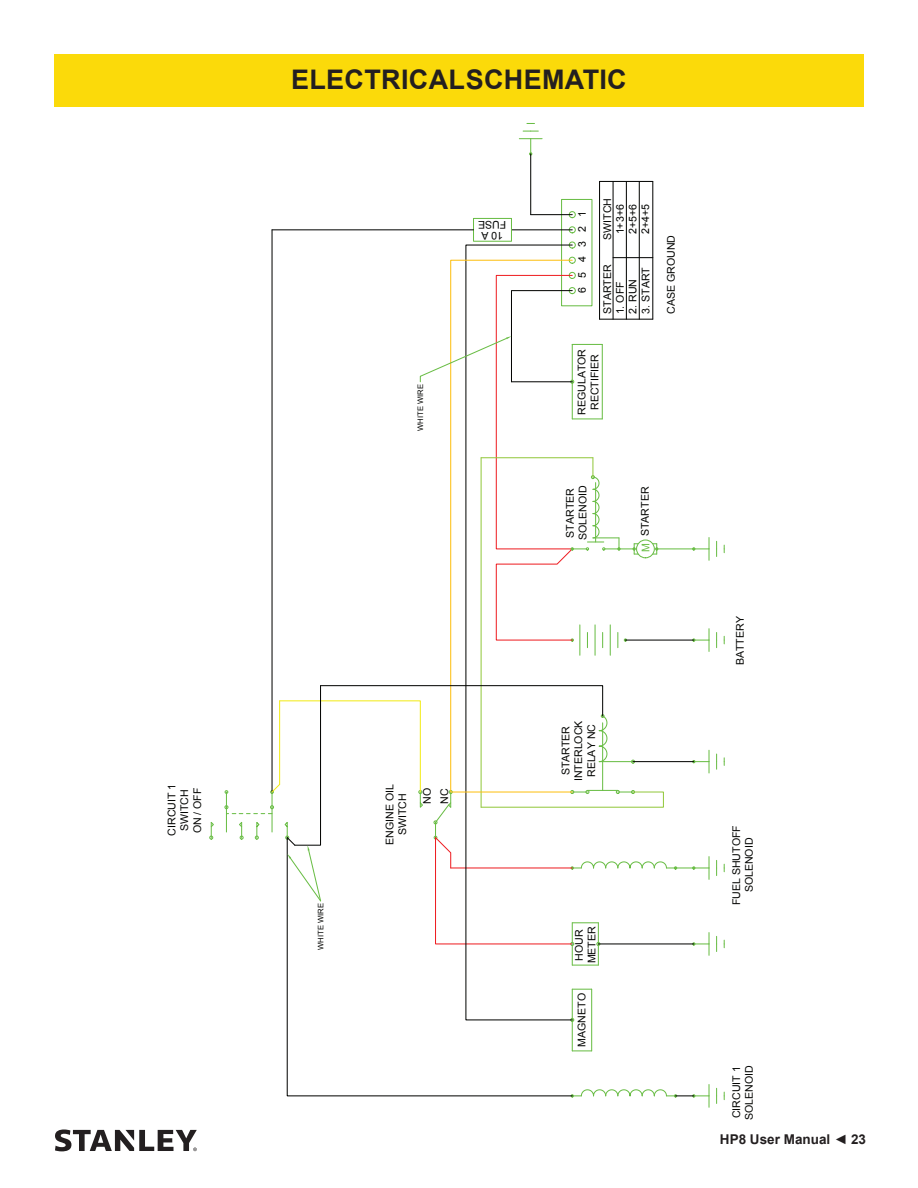
<style>
.page{position:relative;width:918px;height:1188px;background:#fff}
.page>*{position:absolute;margin:0;border:0;box-sizing:border-box;transform-origin:0 0}
.t1{font:700 27px "Arial";letter-spacing:.01em;color:#231f20}
.t2{font:700 13.5px "Arial";color:#231f20}
.t3{font:10.65px/12.8px "Arial";color:#040503;text-align:center}
.t4{font:10.65px "Arial";color:#69bd45}
.t5{font:7.65px "Arial";color:#040503}
</style>
<div class="page">
<div style="left:54px;top:54px;width:810px;height:52px;background:#fbda0a"></div>
<svg style="left:55px;top:1129px;width:142px;height:22px"></svg>
<hr style="left:652px;top:181px;width:1px;height:138px;background:#040503">
<hr style="left:639px;top:181px;width:1px;height:138px;background:#040503">
<hr style="left:626px;top:181px;width:1px;height:138px;background:#040503">
<hr style="left:613px;top:181px;width:1px;height:138px;background:#040503">
<hr style="left:599px;top:181px;width:1px;height:138px;background:#040503">
<hr style="left:600px;top:319px;width:53px;height:1px;background:#040503">
<hr style="left:613px;top:257px;width:40px;height:1px;background:#040503">
<hr style="left:600px;top:181px;width:53px;height:1px;background:#040503">
<svg style="left:716px;top:541px;width:1px;height:16px"></svg>
<svg style="left:692px;top:538px;width:18px;height:22px"></svg>
<div style="left:636px;top:540px;width:19px;height:18px;border:1px solid #69bd45;border-radius:50%"></div>
<svg style="left:653px;top:543px;width:5px;height:12px"></svg>
<svg style="left:716px;top:860px;width:1px;height:16px"></svg>
<hr style="left:598px;top:923px;width:1px;height:42px;background:#69bd45">
<svg style="left:716px;top:936px;width:1px;height:16px"></svg>
<svg style="left:573px;top:965px;width:25px;height:1px"></svg>
<hr style="left:657px;top:548px;width:37px;height:1px;background:#69bd45">
<hr style="left:610px;top:625px;width:1px;height:30px;background:#69bd45">
<hr style="left:595px;top:625px;width:1px;height:30px;background:#69bd45">
<hr style="left:579px;top:625px;width:1px;height:30px;background:#69bd45">
<svg style="left:716px;top:632px;width:1px;height:16px"></svg>
<svg style="left:692px;top:629px;width:18px;height:22px"></svg>
<hr style="left:591px;top:989px;width:1px;height:62px;background:#69bd45">
<svg style="left:573px;top:1050px;width:19px;height:1px"></svg>
<svg style="left:573px;top:989px;width:18px;height:1px"></svg>
<svg style="left:716px;top:1088px;width:1px;height:15px"></svg>
<svg style="left:571px;top:1084px;width:139px;height:23px"></svg>
<svg style="left:209px;top:822px;width:5px;height:18px"></svg>
<hr style="left:625px;top:640px;width:69px;height:1px;background:#040503">
<hr style="left:481px;top:458px;width:1px;height:349px;background:#93c83d">
<svg style="left:716px;top:754px;width:1px;height:15px"></svg>
<svg style="left:286px;top:955px;width:287px;height:142px"></svg>
<hr style="left:272px;top:229px;width:202px;height:1px;background:#040503">
<svg style="left:419px;top:198px;width:219px;height:450px"></svg>
<hr style="left:272px;top:230px;width:1px;height:562px;background:#040503">
<svg style="left:523px;top:131px;width:15px;height:1px"></svg>
<svg style="left:519px;top:138px;width:23px;height:18px"></svg>
<hr style="left:530px;top:154px;width:1px;height:61px;background:#040503">
<hr style="left:531px;top:214px;width:41px;height:1px;background:#040503">
<svg style="left:224px;top:685px;width:486px;height:270px"></svg>
<p class="t3" style="left:165px;top:836px;width:53px;text-align:left;rotate:-90deg">CIRCUIT 1<br>SWITCH<br>ON / OFF</p>
<h1 class="t1" style="left:291px;top:61px;width:337px">ELECTRICAL SCHEMATIC</h1>
<p class="t3" style="left:506px;top:241px;width:30px;line-height:11.1px;rotate:-180deg">10 A<br>FUSE</p>
<p class="t5" style="left:416px;top:431px;width:48px;rotate:-90deg">WHITE WIRE</p>
<p class="t3" style="left:576px;top:217px;width:7px;rotate:-90deg">1</p>
<p class="t3" style="left:576px;top:262px;width:37px;rotate:-90deg">432</p>
<p class="t3" style="left:576px;top:278px;width:7px;rotate:-90deg">5</p>
<p class="t3" style="left:576px;top:293px;width:7px;rotate:-90deg">6</p>
<p class="t3" style="left:601px;top:240px;width:43px;rotate:-90deg">SWITCH<br>1+3+6<br>2+5+6<br>2+4+5</p>
<p class="t3" style="left:601px;top:314px;width:51px;rotate:-90deg">STARTER</p>
<p class="t3" style="left:639px;top:314px;width:48px;rotate:-90deg">3. START</p>
<p class="t3" style="left:614px;top:314px;width:34px;rotate:-90deg">1. OFF</p>
<p class="t3" style="left:627px;top:314px;width:36px;rotate:-90deg">2. RUN</p>
<p class="t3" style="left:576px;top:415px;width:67px;rotate:-90deg">REGULATOR<br>RECTIFIER</p>
<p class="t3" style="left:665px;top:314px;width:80px;rotate:-90deg">CASE GROUND</p>
<p class="t3" style="left:564px;top:540px;width:56px;text-align:left;rotate:-90deg">STARTER<br>SOLENOID</p>
<p class="t3" style="left:639px;top:536px;width:51px;rotate:-90deg">STARTER</p>
<p class="t4" style="left:640px;top:552px;width:10px;rotate:-90deg">M</p>
<p class="t5" style="left:316px;top:950px;width:48px;rotate:-90deg">WHITE WIRE</p>
<p class="t3" style="left:383px;top:845px;width:62px;rotate:-90deg">ENGINE OIL<br>SWITCH</p>
<p class="t3" style="left:419px;top:804px;width:17px;line-height:17.1px;text-align:left;rotate:-90deg">NO<br>NC</p>
<p class="t3" style="left:559px;top:781px;width:62px;rotate:-90deg">STARTER<br>INTERLOCK<br>RELAY NC</p>
<p class="t3" style="left:573px;top:963px;width:39px;text-align:left;rotate:-90deg">HOUR<br>METER</p>
<p class="t3" style="left:576px;top:1047px;width:55px;rotate:-90deg">MAGNETO</p>
<p class="t3" style="left:734px;top:665px;width:50px;rotate:-90deg">BATTERY</p>
<p class="t3" style="left:730px;top:905px;width:82px;rotate:-90deg">FUEL SHUTOFF<br>SOLENOID</p>
<p class="t3" style="left:730px;top:1120px;width:56px;text-align:left;rotate:-90deg">CIRCUIT 1<br>SOLENOID</p>
<p class="t2" style="left:720px;top:1130px;width:148px">HP8 User Manual ◄ 23</p>
</div>
